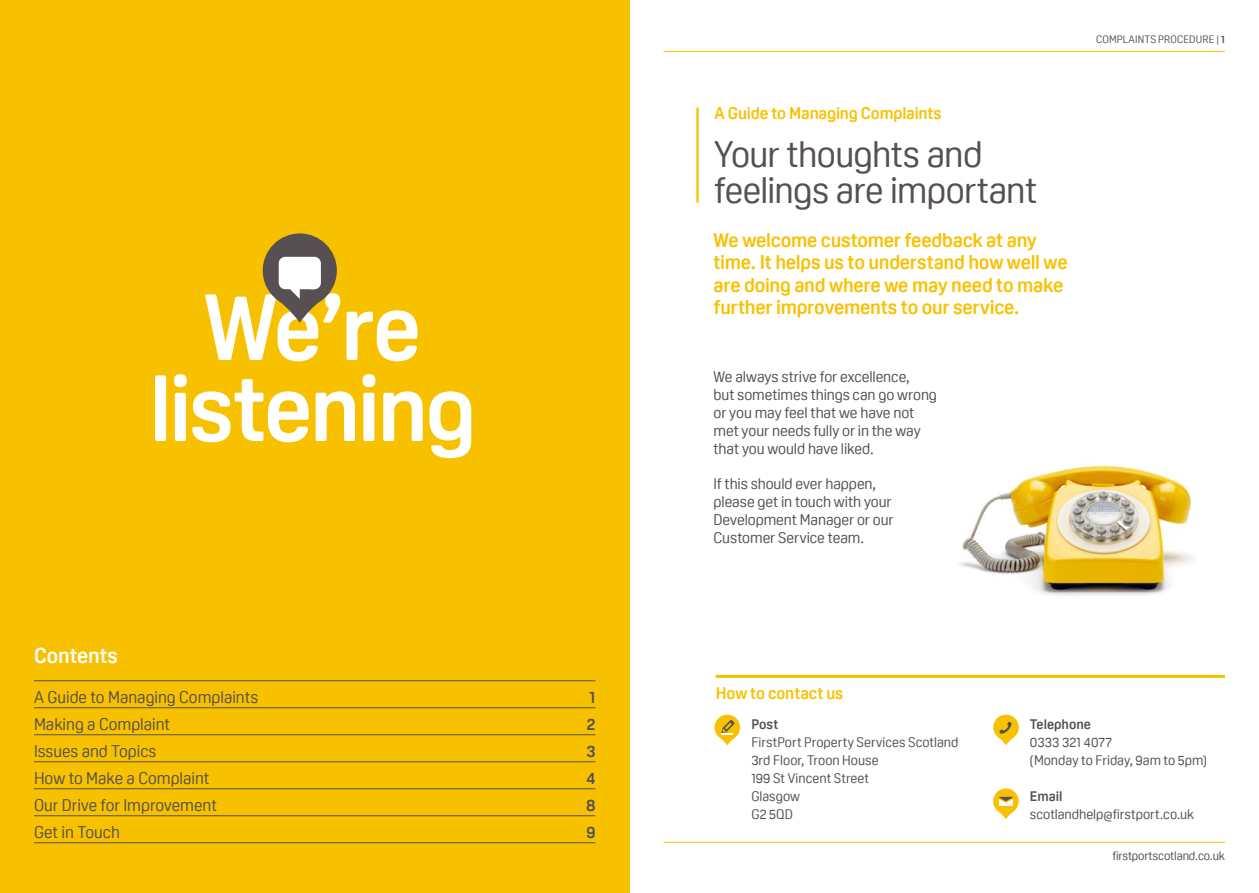
<style>
.page{position:relative;width:1259px;height:893px;background:#fff}
.page>*{position:absolute;margin:0;border:0;box-sizing:border-box;transform-origin:0 0}
.t1{font:700 92.25px/81px "Oscine";letter-spacing:-.03em;color:#fff;text-align:center}
.t2{font:36px/36px "Oscine";letter-spacing:-.02em;color:#565053}
.t3{font:700 21px "Oscine";color:#fff}
.t4{font:700 19.5px/22.5px "Oscine";letter-spacing:-.015em;color:#f8c100}
.t5{font:16.5px "Oscine";color:#565053}
.t6{font:700 16.5px "Oscine";letter-spacing:-.01em;color:#f8c100}
.t7{font:700 16.5px "Oscine";color:#565053}
.t8{font:15px/18px "Oscine";letter-spacing:-.005em;color:#565053}
.t9{font:13.5px/18px "Oscine";letter-spacing:.005em;color:#565053}
.t10{font:700 13.5px "Oscine";color:#565053}
.t11{font:12px "Oscine";letter-spacing:-.01em;color:#565053}
.t12{font:10.5px "Oscine";letter-spacing:.015em;color:#565053}
.s1{font-weight:700}
</style>
<div class="page">
<div style="left:0;top:0;width:629px;height:893px;background:#f8c100"></div>
<hr style="left:663px;top:842px;width:562px;height:1px;background:#f8c100">
<img style="left:946px;top:465px;width:279px;height:210px">
<hr style="left:663px;top:51px;width:562px;height:1px;background:#f8c100">
<hr style="left:34px;top:680px;width:561px;height:1px;background:#565053">
<hr style="left:34px;top:707px;width:561px;height:1px;background:#565053">
<hr style="left:34px;top:734px;width:561px;height:1px;background:#565053">
<hr style="left:34px;top:761px;width:561px;height:1px;background:#565053">
<hr style="left:34px;top:788px;width:561px;height:1px;background:#565053">
<hr style="left:34px;top:815px;width:561px;height:1px;background:#565053">
<hr style="left:34px;top:842px;width:561px;height:1px;background:#565053">
<svg style="left:993px;top:788px;width:25px;height:31px"></svg>
<svg style="left:993px;top:715px;width:25px;height:30px"></svg>
<svg style="left:714px;top:715px;width:26px;height:30px"></svg>
<hr style="left:716px;top:675px;width:509px;height:3px;background:#f8c100">
<hr style="left:696px;top:108px;width:2px;height:95px;background:#f8c100">
<svg style="left:263px;top:233px;width:74px;height:89px"></svg>
<h1 class="t1" style="left:149px;top:287px;width:329px">We’re listening</h1>
<h3 class="t3" style="left:34px;top:644px;width:85px">Contents</h3>
<p class="t5" style="left:34px;top:688px;width:226px">A Guide to Managing Complaints</p>
<p class="t7" style="left:589px;top:688px;width:8px">1</p>
<p class="t5" style="left:34px;top:715px;width:138px">Making a Complaint</p>
<p class="t7" style="left:587px;top:715px;width:10px">2</p>
<p class="t5" style="left:34px;top:742px;width:124px">Issues and Topics</p>
<p class="t7" style="left:586px;top:742px;width:11px">3</p>
<p class="t5" style="left:34px;top:769px;width:177px">How to Make a Complaint</p>
<p class="t7" style="left:586px;top:769px;width:11px">4</p>
<p class="t5" style="left:34px;top:796px;width:184px">Our Drive for Improvement</p>
<p class="t7" style="left:586px;top:796px;width:11px">8</p>
<p class="t5" style="left:34px;top:823px;width:87px">Get in Touch</p>
<p class="t7" style="left:586px;top:823px;width:11px">9</p>
<p class="t6" style="left:714px;top:104px;width:229px">A Guide to Managing Complaints</p>
<h2 class="t2" style="left:714px;top:136px;width:325px">Your thoughts and feelings are important</h2>
<h3 class="t4" style="left:713px;top:229px;width:356px">We welcome customer feedback at any time. It helps us to understand how well we are doing and where we may need to make further improvements to our service.</h3>
<p class="t8" style="left:713px;top:367px;width:225px">We always strive for excellence,<br>but sometimes things can go wrong or you may feel that we have not met your needs fully or in the way that you would have liked.</p>
<p class="t8" style="left:713px;top:474px;width:182px">If this should ever happen, please get in touch with your<br>Development Manager or our<br>Customer Service team.</p>
<p class="t12" style="left:1096px;top:33px;width:130px">COMPLAINTS PROCEDURE | <span class="s1">1</span></p>
<p class="t6" style="left:716px;top:684px;width:129px">How to contact us</p>
<p class="t10" style="left:751px;top:717px;width:28px">Post</p>
<p class="t9" style="left:751px;top:733px;width:208px">FirstPort Property Services Scotland<br>3rd Floor, Troon House<br>199 St Vincent Street<br>Glasgow<br>G2 5QD</p>
<p class="t10" style="left:1030px;top:717px;width:63px">Telephone</p>
<p class="t9" style="left:1030px;top:733px;width:178px">0333 321 4077<br>(Monday to Friday, 9am to 5pm)</p>
<p class="t10" style="left:1030px;top:789px;width:34px">Email</p>
<p class="t9" style="left:1030px;top:805px;width:166px">scotlandhelp@firstport.co.uk</p>
<p class="t11" style="left:1112px;top:849px;width:114px">firstportscotland.co.uk</p>
</div>
